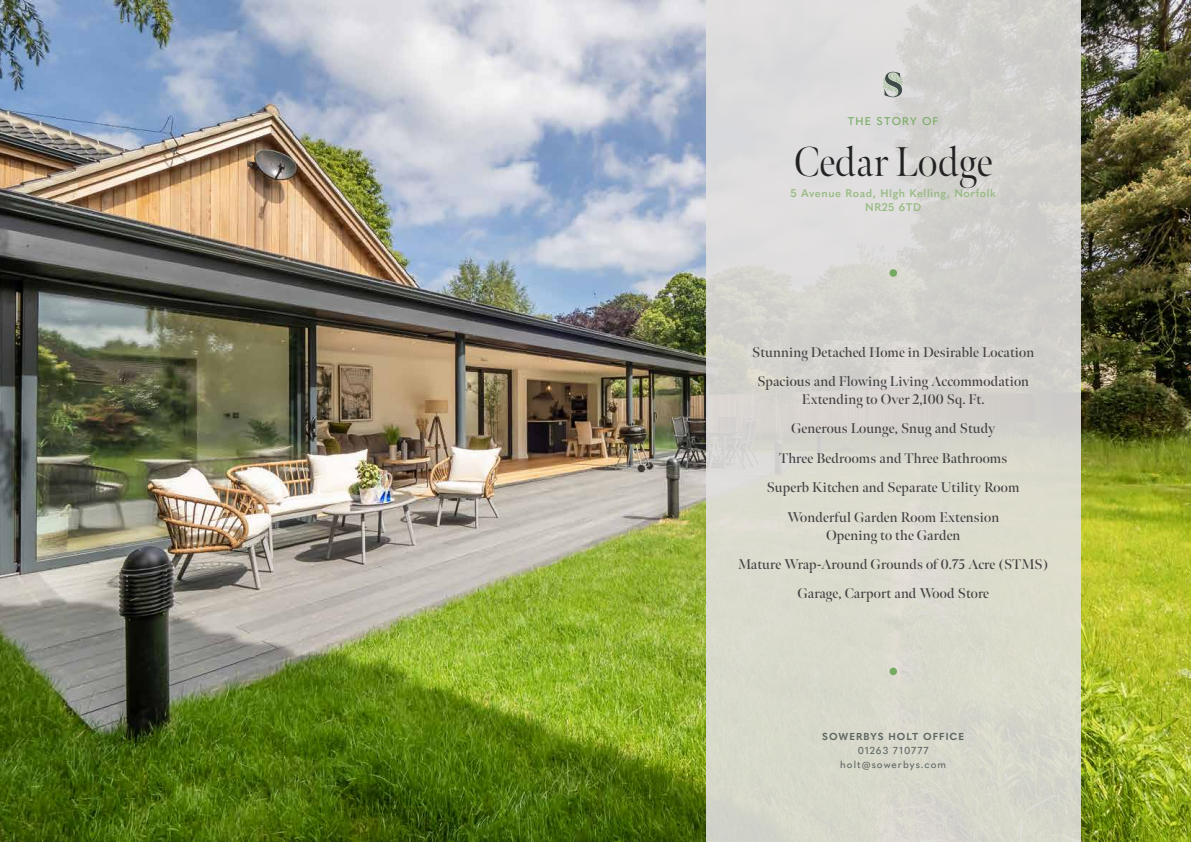
<style>
.page{position:relative;width:1191px;height:842px;background:#fff}
.page>*{position:absolute;margin:0;border:0;box-sizing:border-box;transform-origin:0 0}
.t1{font:300 41.5px "Meno Banner";color:#222223}
.t2{font:600 14px/29.3px "Meno Banner";letter-spacing:.01em;color:#434141;text-align:center}
.t3{font:600 11px/14px "Quasimoda";letter-spacing:.05em;color:#96ba81;text-align:center}
.t4{font:500 11px "Quasimoda";letter-spacing:.1em;color:#76aa62}
.t5{font:500 10px/14px "Quasimoda";letter-spacing:.1em;color:#5e6662;text-align:center}
.t6{font:700 10px "Quasimoda";letter-spacing:.1em;color:#5e6662}
</style>
<div class="page">
<img style="left:0;top:0;width:1191px;height:842px">
<div style="left:706px;top:0;width:374px;height:842px;background:linear-gradient(to right,#dbdbd5,#d5d4cb)"></div>
<div style="left:889px;top:269px;width:8px;height:8px;background:#76aa62;border-radius:50%"></div>
<div style="left:889px;top:668px;width:8px;height:7px;background:#76aa62;border-radius:50%"></div>
<svg style="left:882px;top:72px;width:21px;height:25px"></svg>
<p class="t4" style="left:848px;top:113px;width:92px">THE STORY OF</p>
<h1 class="t1" style="left:794px;top:137px;width:200px">Cedar Lodge</h1>
<p class="t3" style="left:790px;top:186px;width:207px">5 Avenue Road, HIgh Kelling, Norfolk<br>NR25 6TD</p>
<p class="t2" style="left:752px;top:337px;width:283px">Stunning Detached Home in Desirable Location<br>Spacious and Flowing Living Accommodation</p>
<p class="t2" style="left:767px;top:385px;width:254px">Extending to Over 2,100 Sq. Ft.<br>Generous Lounge, Snug and Study<br>Three Bedrooms and Three Bathrooms Superb Kitchen and Separate Utility Room Wonderful Garden Room Extension</p>
<p class="t2" style="left:738px;top:520px;width:312px">Opening to the Garden<br>Mature Wrap-Around Grounds of 0.75 Acre (STMS)<br>Garage, Carport and Wood Store</p>
<p class="t6" style="left:822px;top:728px;width:143px">SOWERBYS HOLT OFFICE</p>
<p class="t5" style="left:840px;top:742px;width:107px">01263 710777 holt@sowerbys.com</p>
</div>
